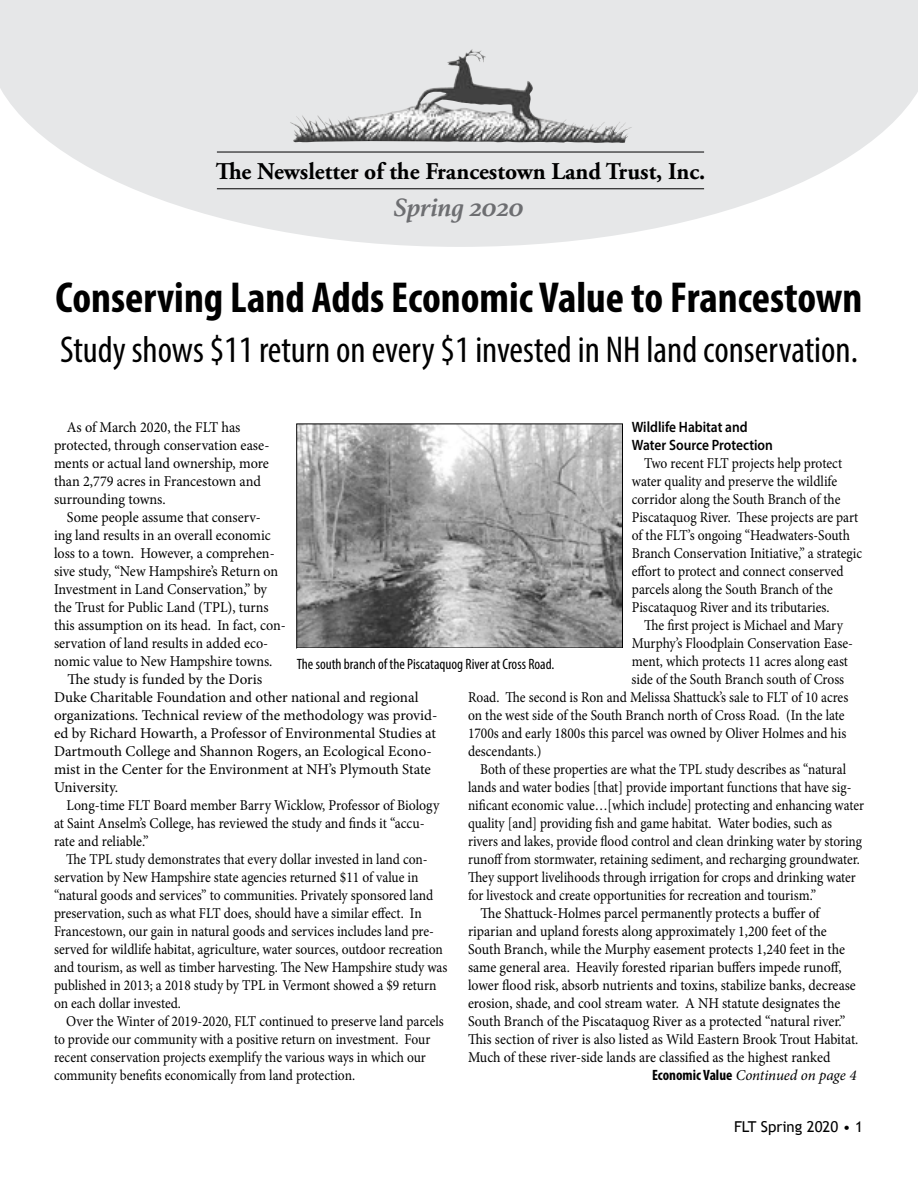
<style>
.page{position:relative;width:918px;height:1188px;background:#fff}
.page>*{position:absolute;margin:0;border:0;box-sizing:border-box;transform-origin:0 0}
.t1{font:700 condensed 43.5px "Myriad Pro";color:#000}
.t2{font:condensed 37.5px "Myriad Pro";color:#000}
.t3{font:italic 700 27px "Athelas";color:#6d6e71}
.t4{font:700 24px "Adobe Garamond Pro";color:#000}
.t5{font:15px/18px "Minion Pro";letter-spacing:-.005em;color:#000;scale:.9 1}
.t6{font:15px "Minion Pro";letter-spacing:-.005em;color:#000;scale:.93 1}
.t7{font:15px "Minion Pro";letter-spacing:-.005em;color:#000;scale:.89 1}
.t8{font:15px "Minion Pro";letter-spacing:-.005em;color:#000}
.t9{font:15px "Minion Pro";letter-spacing:-.005em;color:#000;scale:.94 1}
.t10{font:15px/18px "Minion Pro";letter-spacing:-.005em;color:#000;scale:.95 1}
.t11{font:15px "Minion Pro";letter-spacing:-.005em;color:#000;scale:.92 1}
.t12{font:condensed 15px "Myriad Pro";color:#000}
.t13{font:600 15px/18px "Myriad Pro";color:#000;scale:.9 1}
.t14{font:italic 15px "Minion Pro";letter-spacing:-.01em;color:#000}
.t15{font:15px "Trebuchet MS";color:#000}
.s1{font-family:"Myriad Pro";font-weight:700;font-style:normal;font-stretch:condensed}
</style>
<div class="page">
<svg style="left:0;top:0;width:918px;height:247px;fill:#e6e7e8"></svg>
<hr style="left:217px;top:152px;width:487px;height:1px;background:#000">
<hr style="left:217px;top:188px;width:487px;height:1px;background:#000">
<img style="left:290px;top:52px;width:275px;height:91px">
<img style="left:298px;top:426px;width:323px;height:220px">
<div style="left:296px;top:424px;width:327px;height:224px;border:1px solid #000"></div>
<h3 class="t4" style="left:216px;top:158px;width:491px">The Newsletter of the Francestown Land Trust, Inc.</h3>
<h3 class="t3" style="left:393px;top:186px;width:132px">Spring 2020</h3>
<h1 class="t1" style="left:55px;top:271px;width:809px">Conserving Land Adds Economic Value to Francestown</h1>
<h2 class="t2" style="left:60px;top:327px;width:799px">Study shows $11 return on every $1 invested in NH land conservation.</h2>
<p class="t13" style="left:632px;top:418px;width:158px">Wildlife Habitat and<br>Water Source Protection</p>
<p class="t5" style="left:632px;top:454px;width:257px;text-indent:12px">Two recent FLT projects help protect water quality and preserve the wildlife corridor along the South Branch of the Piscataquog River. These projects are part of the FLT’s ongoing “Headwaters-South Branch Conservation Initiative,” a strategic effort to protect and connect conserved parcels along the South Branch of the Piscataquog River and its tributaries.</p>
<p class="t5" style="left:644px;top:616px;width:222px">The first project is Michael and Mary</p>
<p class="t5" style="left:632px;top:634px;width:247px">Murphy’s Floodplain Conservation Ease-</p>
<p class="t5" style="left:632px;top:652px;width:242px">ment, which protects 11 acres along east</p>
<p class="t5" style="left:632px;top:670px;width:238px">side of the South Branch south of Cross</p>
<p class="t5" style="left:468px;top:688px;width:424px">Road. The second is Ron and Melissa Shattuck’s sale to FLT of 10 acres</p>
<p class="t5" style="left:468px;top:706px;width:420px">on the west side of the South Branch north of Cross Road. (In the late</p>
<p class="t5" style="left:468px;top:724px;width:422px">1700s and early 1800s this parcel was owned by Oliver Holmes and his</p>
<p class="t5" style="left:468px;top:742px;width:83px">descendants.)</p>
<p class="t7" style="left:480px;top:759px;width:413px">Both of these properties are what the TPL study describes as “natural</p>
<p class="t7" style="left:468px;top:777px;width:432px">lands and water bodies [that] provide important functions that have sig-</p>
<p class="t7" style="left:468px;top:795px;width:446px">nificant economic value…[which include] protecting and enhancing water</p>
<p class="t7" style="left:468px;top:813px;width:411px">quality [and] providing fish and game habitat. Water bodies, such as</p>
<p class="t7" style="left:468px;top:831px;width:444px">rivers and lakes, provide flood control and clean drinking water by storing</p>
<p class="t7" style="left:468px;top:849px;width:442px">runoff from stormwater, retaining sediment, and recharging groundwater.</p>
<p class="t7" style="left:468px;top:867px;width:437px">They support livelihoods through irrigation for crops and drinking water</p>
<p class="t7" style="left:468px;top:885px;width:393px">for livestock and create opportunities for recreation and tourism.”</p>
<p class="t6" style="left:481px;top:903px;width:366px">The Shattuck-Holmes parcel permanently protects a buffer of</p>
<p class="t6" style="left:468px;top:921px;width:387px">riparian and upland forests along approximately 1,200 feet of the</p>
<p class="t6" style="left:468px;top:939px;width:407px">South Branch, while the Murphy easement protects 1,240 feet in the</p>
<p class="t6" style="left:468px;top:957px;width:403px">same general area. Heavily forested riparian buffers impede runoff,</p>
<p class="t6" style="left:468px;top:975px;width:419px">lower flood risk, absorb nutrients and toxins, stabilize banks, decrease</p>
<p class="t6" style="left:468px;top:993px;width:402px">erosion, shade, and cool stream water. A NH statute designates the</p>
<p class="t6" style="left:468px;top:1011px;width:407px">South Branch of the Piscataquog River as a protected “natural river.”</p>
<p class="t6" style="left:468px;top:1029px;width:421px">This section of river is also listed as Wild Eastern Brook Trout Habitat.</p>
<p class="t6" style="left:468px;top:1047px;width:391px">Much of these river-side lands are classified as the highest ranked</p>
<p class="t10" style="left:54px;top:418px;width:228px;text-indent:13px">As of March 2020, the FLT has protected, through conservation ease&shy;ments or actual land ownership, more than 2,779 acres in Francestown and surrounding towns.</p>
<p class="t9" style="left:67px;top:507px;width:208px">Some people assume that conserv-</p>
<p class="t9" style="left:54px;top:525px;width:232px">ing land results in an overall economic</p>
<p class="t9" style="left:54px;top:543px;width:236px">loss to a town. However, a comprehen-</p>
<p class="t9" style="left:54px;top:561px;width:240px">sive study, “New Hampshire’s Return on</p>
<p class="t9" style="left:54px;top:579px;width:228px">Investment in Land Conservation,” by</p>
<p class="t9" style="left:54px;top:597px;width:230px">the Trust for Public Land (TPL), turns</p>
<p class="t9" style="left:54px;top:615px;width:248px">this assumption on its head. In fact, con-</p>
<p class="t9" style="left:54px;top:633px;width:229px">servation of land results in added eco-</p>
<p class="t9" style="left:54px;top:651px;width:234px">nomic value to New Hampshire towns.</p>
<p class="t8" style="left:68px;top:669px;width:196px">The study is funded by the Doris</p>
<p class="t8" style="left:54px;top:687px;width:366px">Duke Charitable Foundation and other national and regional</p>
<p class="t8" style="left:54px;top:705px;width:385px">organizations. Technical review of the methodology was provid-</p>
<p class="t8" style="left:54px;top:723px;width:384px">ed by Richard Howarth, a Professor of Environmental Studies at</p>
<p class="t8" style="left:54px;top:741px;width:379px">Dartmouth College and Shannon Rogers, an Ecological Econo-</p>
<p class="t8" style="left:54px;top:759px;width:378px">mist in the Center for the Environment at NH’s Plymouth State</p>
<p class="t8" style="left:54px;top:777px;width:66px">University.</p>
<p class="t11" style="left:67px;top:795px;width:407px">Long-time FLT Board member Barry Wicklow, Professor of Biology</p>
<p class="t11" style="left:54px;top:813px;width:404px">at Saint Anselm’s College, has reviewed the study and finds it “accu-</p>
<p class="t11" style="left:54px;top:831px;width:105px">rate and reliable.”</p>
<p class="t5" style="left:66px;top:850px;width:403px">The TPL study demonstrates that every dollar invested in land con-</p>
<p class="t5" style="left:54px;top:868px;width:407px">servation by New Hampshire state agencies returned $11 of value in</p>
<p class="t5" style="left:54px;top:886px;width:423px">“natural goods and services” to communities. Privately sponsored land</p>
<p class="t5" style="left:54px;top:904px;width:410px">preservation, such as what FLT does, should have a similar effect. In</p>
<p class="t5" style="left:54px;top:922px;width:424px">Francestown, our gain in natural goods and services includes land pre-</p>
<p class="t5" style="left:54px;top:940px;width:434px">served for wildlife habitat, agriculture, water sources, outdoor recreation</p>
<p class="t5" style="left:54px;top:958px;width:439px">and tourism, as well as timber harvesting. The New Hampshire study was</p>
<p class="t5" style="left:54px;top:976px;width:427px">published in 2013; a 2018 study by TPL in Vermont showed a $9 return</p>
<p class="t5" style="left:54px;top:994px;width:143px">on each dollar invested.</p>
<p class="t5" style="left:66px;top:1012px;width:421px">Over the Winter of 2019-2020, FLT continued to preserve land parcels</p>
<p class="t5" style="left:54px;top:1030px;width:420px">to provide our community with a positive return on investment. Four</p>
<p class="t5" style="left:54px;top:1048px;width:415px">recent conservation projects exemplify the various ways in which our</p>
<p class="t5" style="left:54px;top:1066px;width:336px">community benefits economically from land protection.</p>
<p class="t12" style="left:297px;top:655px;width:259px">The south branch of the Piscataquog River at Cross Road.</p>
<p class="t14" style="left:652px;top:1065px;width:206px"><span class="s1">Economic Value</span> Continued on page 4</p>
<p class="t15" style="left:734px;top:1118px;width:130px">FLT Spring 2020 • 1</p>
</div>
